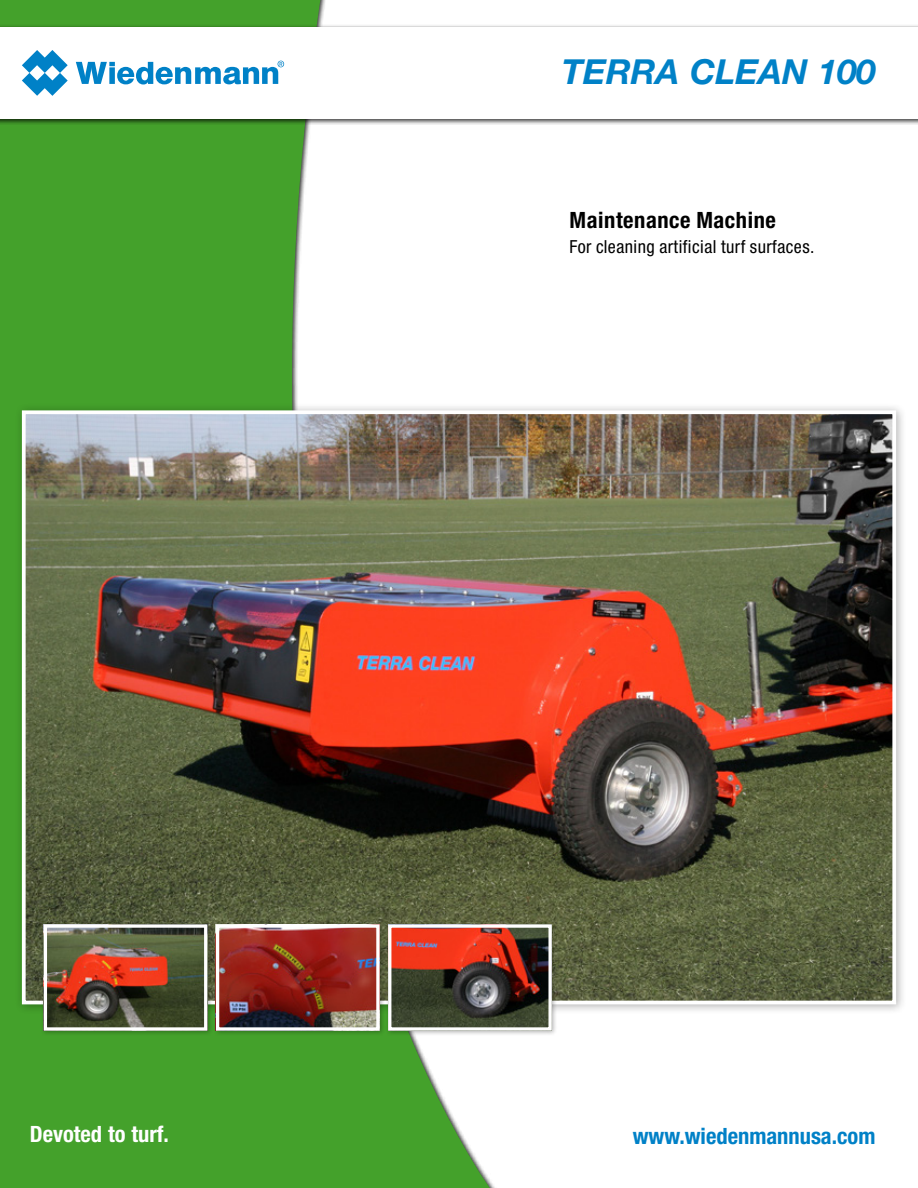
<style>
.page{position:relative;width:918px;height:1188px;background:#fff}
.page>*{position:absolute;margin:0;border:0;box-sizing:border-box;transform-origin:0 0}
.t1{font:italic 700 34.5px "Helvetica Neue LT Pro";color:#0081c7}
.t2{font:700 condensed 22.5px "Helvetica Neue LT Pro";color:#0081c7}
.t3{font:700 condensed 22.5px "Helvetica Neue LT Pro";letter-spacing:.025em;color:#000}
.t4{font:700 condensed 22.5px "Helvetica Neue LT Pro";color:#fff}
.t5{font:condensed 18px "Helvetica Neue LT Pro";letter-spacing:.025em;color:#000}
</style>
<div class="page">
<svg style="left:86px;top:0;width:409px;height:1188px;fill:#44a12b"></svg>
<div style="left:0;top:0;width:86px;height:1188px;background:#44a12b"></div>
<div style="left:0;top:24px;width:918px;height:101px;background:#000;opacity:.75"></div>
<div style="left:0;top:27px;width:918px;height:92px;background:#fff"></div>
<svg style="left:22px;top:50px;width:46px;height:46px"></svg>
<svg style="left:76px;top:61px;width:208px;height:24px"></svg>
<div style="left:14px;top:403px;width:893px;height:612px;background:#000;opacity:.3"></div>
<img style="left:27px;top:415px;width:864px;height:584px">
<div style="left:22px;top:410px;width:874px;height:594px;border:4px solid #fff"></div>
<div style="left:41px;top:921px;width:172px;height:116px;background:#000;opacity:.3"></div>
<img style="left:48px;top:928px;width:155px;height:99px">
<div style="left:44px;top:924px;width:163px;height:107px;border:3px solid #fff"></div>
<div style="left:213px;top:921px;width:173px;height:116px;background:#000;opacity:.3"></div>
<img style="left:220px;top:928px;width:156px;height:99px">
<div style="left:216px;top:924px;width:164px;height:107px;border:3px solid #fff"></div>
<div style="left:385px;top:921px;width:173px;height:116px;background:#000;opacity:.3"></div>
<img style="left:392px;top:928px;width:156px;height:99px">
<div style="left:388px;top:924px;width:164px;height:107px;border:3px solid #fff"></div>
<p class="t4" style="left:30px;top:1120px;width:141px">Devoted to turf.</p>
<h1 class="t1" style="left:562px;top:51px;width:315px">TERRA CLEAN 100</h1>
<p class="t3" style="left:570px;top:207px;width:208px">Maintenance Machine</p>
<p class="t5" style="left:570px;top:237px;width:246px">For cleaning artificial turf surfaces.</p>
<p class="t2" style="left:633px;top:1123px;width:244px">www.wiedenmannusa.com</p>
</div>
